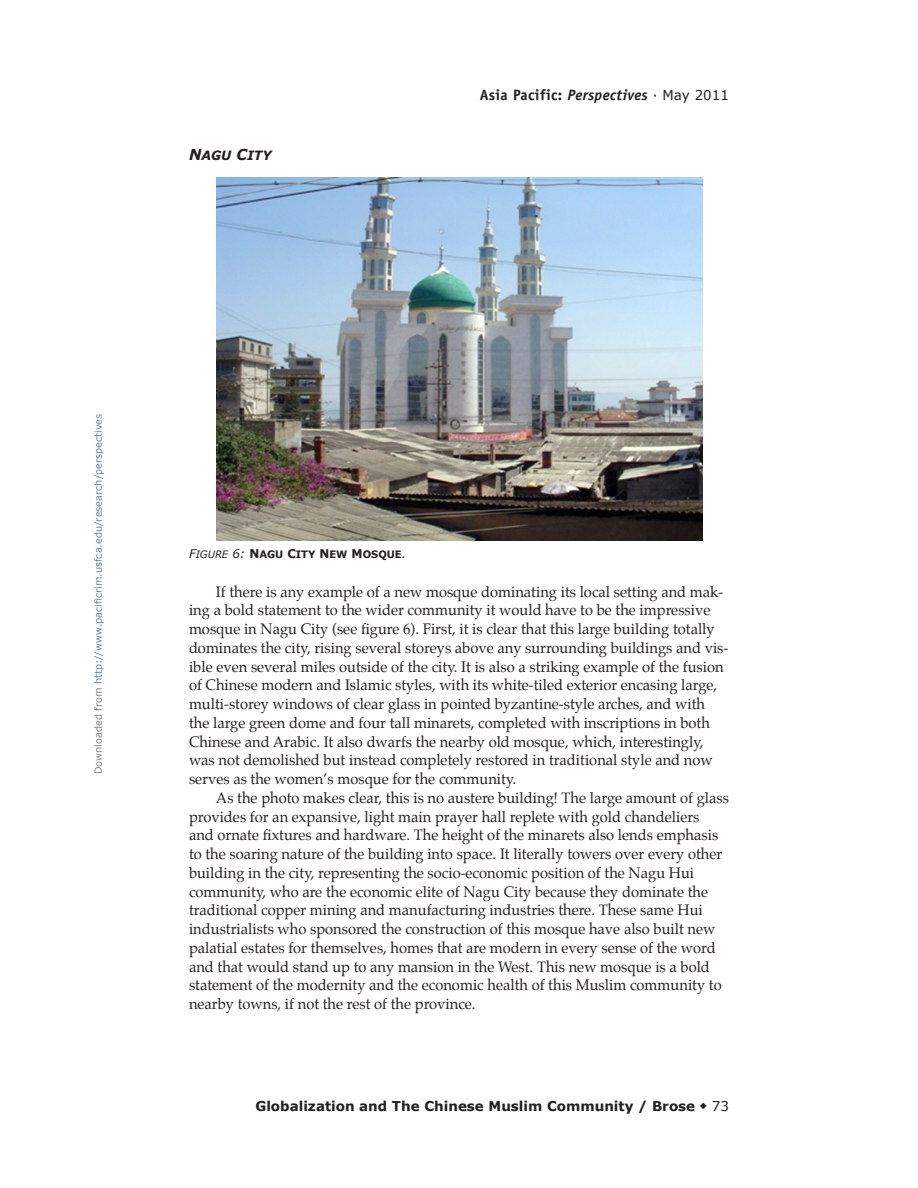
<style>
.page{position:relative;width:918px;height:1188px;background:#fff}
.page>*{position:absolute;margin:0;border:0;box-sizing:border-box;transform-origin:0 0}
.Text_BODY_indent{font:15px/18.8px "Palatino";color:#231f20}
.t1{font:700 15px "Officina Sans";letter-spacing:.025em;color:#231f20}
.t2{font:700 13.5px "Verdana";color:#231f20}
.Heading_TEXT_1{font:12.75px "Verdana Bold Italic SC850";color:#231f20}
.FIGURE_Caption{font:10.2px "Verdana Bold SC850";color:#231f20}
.t3{font:9.75px "Verdana";color:#6685a3}
.s1{font-size:15px}
.s2{font-style:italic}
.s3{font-family:"Verdana";font-weight:400;font-size:13.5px}
.s4{color:#808285}
.s5{font-family:"Verdana Italic SC850";font-size:12px}
.s6{font-family:"Verdana Italic SC850"}
.s7{font-size:12px}
.s8{font-weight:400}
</style>
<div class="page">
<img style="left:217px;top:178px;width:486px;height:363px">
<p class="Heading_TEXT_1" style="left:189px;top:147px;width:84px"><span class="s1">N</span>agu <span class="s1">C</span>ity</p>
<p class="t1" style="left:480px;top:85px;width:251px">Asia Pacific: <span class="s2">Perspectives</span> <span class="s3">∙ May 2011</span></p>
<p class="t3" style="left:92px;top:774px;width:362px;rotate:-90deg"><span class="s4">Downloaded from</span> http://www.pacificrim.usfca.edu/research/perspectives</p>
<p class="FIGURE_Caption" style="left:189px;top:548px;width:219px"><span class="s5">F</span><span class="s6">IGURE</span> <span class="s5">6:</span> <span class="s7">N</span>AGU <span class="s7">C</span>ITY <span class="s7">N</span> EW <span class="s7">M</span> OSQUE<span class="s5">.</span></p>
<p class="Text_BODY_indent" style="left:189px;top:582px;width:541px;text-indent:27px">If there is any example of a new mosque dominating its local setting and mak&shy;ing a bold statement to the wider community it would have to be the impressive mosque in Nagu City (see figure 6). First, it is clear that this large building totally dominates the city, rising several storeys above any surrounding buildings and vis&shy;ible even several miles outside of the city. It is also a striking example of the fusion of Chinese modern and Islamic styles, with its white-tiled exterior encasing large, multi-storey windows of clear glass in pointed byzantine-style arches, and with the large green dome and four tall minarets, completed with inscriptions in both Chinese and Arabic. It also dwarfs the nearby old mosque, which, interestingly, was not demolished but instead completely restored in traditional style and now serves as the women’s mosque for the community.</p>
<p class="Text_BODY_indent" style="left:189px;top:788px;width:541px;text-indent:27px">As the photo makes clear, this is no austere building! The large amount of glass provides for an expansive, light main prayer hall replete with gold chandeliers<br>and ornate fixtures and hardware. The height of the minarets also lends emphasis to the soaring nature of the building into space. It literally towers over every other building in the city, representing the socio-economic position of the Nagu Hui community, who are the economic elite of Nagu City because they dominate the traditional copper mining and manufacturing industries there. These same Hui industrialists who sponsored the construction of this mosque have also built new palatial estates for themselves, homes that are modern in every sense of the word and that would stand up to any mansion in the West. This new mosque is a bold statement of the modernity and the economic health of this Muslim community to nearby towns, if not the rest of the province.</p>
<p class="t2" style="left:255px;top:1097px;width:475px">Globalization and The Chinese Muslim Community / Brose ◆ <span class="s8">73</span></p>
</div>
